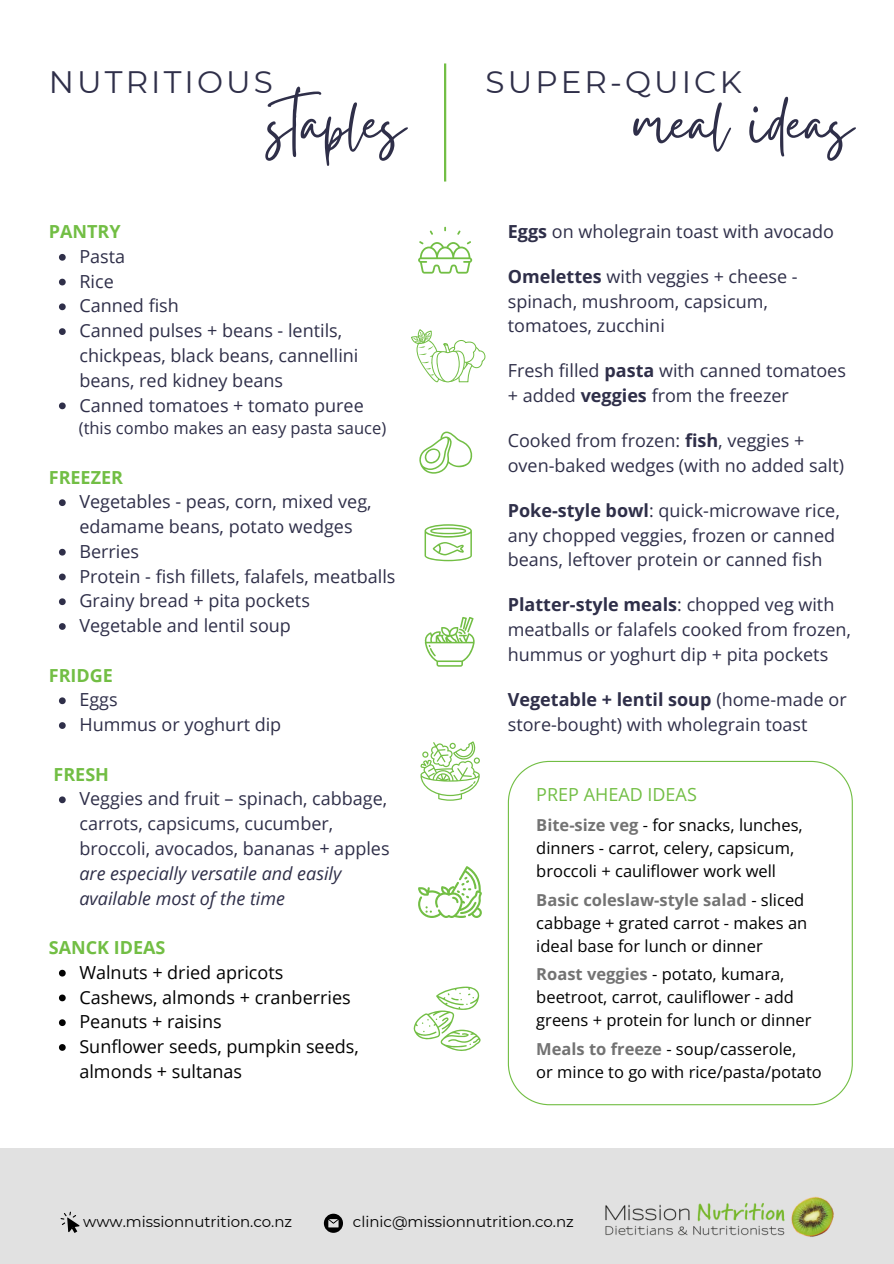
<style>
.page{position:relative;width:894px;height:1264px;background:#fff}
.page>*{position:absolute;margin:0;border:0;box-sizing:border-box;transform-origin:0 0}
.t1{font:83.1px "Gistesy";color:#2f2f49}
.t2{font:31.05px "Montserrat";letter-spacing:.1em;color:#2f2f49}
.t3{font:18px/24.8px "Open Sans";color:#2f2f49}
.t4{font:18px/24.8px "Open Sans";color:#020202}
.t5{font:700 18px "Open Sans";color:#72be44}
.t6{font:18px "Open Sans";color:#72be44}
.t7{font:16.5px/22.8px "Open Sans";color:#000}
.t8{font:16.5px "Open Sans";color:#2f2f49}
.t9{font:15px "Montserrat";color:#000}
.s1{font-style:italic}
.s2{font-weight:700}
.s3{font-weight:700;color:#737373}
</style>
<div class="page">
<hr style="left:444px;top:63px;width:2px;height:118px;background:#72be44">
<svg style="left:418px;top:227px;width:54px;height:46px"></svg>
<svg style="left:411px;top:329px;width:74px;height:53px"></svg>
<svg style="left:424px;top:524px;width:48px;height:37px"></svg>
<svg style="left:419px;top:431px;width:53px;height:42px"></svg>
<svg style="left:418px;top:866px;width:64px;height:51px"></svg>
<svg style="left:424px;top:617px;width:50px;height:49px"></svg>
<svg style="left:420px;top:741px;width:60px;height:59px"></svg>
<svg style="left:413px;top:986px;width:67px;height:65px"></svg>
<svg style="left:507px;top:761px;width:345px;height:344px"></svg>
<svg style="left:59px;top:254px;width:7px;height:7px"></svg>
<svg style="left:59px;top:279px;width:7px;height:6px"></svg>
<svg style="left:59px;top:303px;width:7px;height:7px"></svg>
<svg style="left:59px;top:328px;width:7px;height:7px"></svg>
<svg style="left:59px;top:402px;width:7px;height:7px"></svg>
<svg style="left:59px;top:499px;width:7px;height:7px"></svg>
<svg style="left:59px;top:549px;width:7px;height:6px"></svg>
<svg style="left:59px;top:573px;width:7px;height:7px"></svg>
<svg style="left:59px;top:598px;width:7px;height:7px"></svg>
<svg style="left:59px;top:623px;width:7px;height:7px"></svg>
<svg style="left:59px;top:697px;width:7px;height:7px"></svg>
<svg style="left:59px;top:722px;width:7px;height:7px"></svg>
<svg style="left:59px;top:796px;width:7px;height:7px"></svg>
<svg style="left:59px;top:969px;width:7px;height:7px"></svg>
<svg style="left:59px;top:994px;width:7px;height:7px"></svg>
<svg style="left:59px;top:1019px;width:7px;height:7px"></svg>
<svg style="left:59px;top:1044px;width:7px;height:6px"></svg>
<div style="left:0;top:1148px;width:893px;height:115px;background:#e1e1e1"></div>
<img style="left:605px;top:1196px;width:229px;height:41px">
<svg style="left:324px;top:1213px;width:19px;height:19px"></svg>
<svg style="left:61px;top:1211px;width:19px;height:21px"></svg>
<h2 class="t2" style="left:49px;top:63px;width:225px">NUTRITIOUS</h2>
<h1 class="t2" style="left:485px;top:63px;width:258px">SUPER-QUICK</h1>
<h1 class="t1" style="left:267px;top:65px;width:139px">staples</h1>
<h2 class="t1" style="left:631px;top:65px;width:222px">meal ideas</h2>
<h3 class="t5" style="left:49px;top:219px;width:73px">PANTRY</h3>
<p class="t3" style="left:79px;top:243px;width:47px">Pasta</p>
<p class="t3" style="left:79px;top:268px;width:36px">Rice</p>
<p class="t3" style="left:79px;top:293px;width:101px">Canned fish</p>
<p class="t3" style="left:79px;top:318px;width:280px">Canned pulses + beans - lentils, chickpeas, black beans, cannellini beans, red kidney beans</p>
<p class="t3" style="left:79px;top:392px;width:286px">Canned tomatoes + tomato puree</p>
<h5 class="t8" style="left:79px;top:416px;width:309px">(this combo makes an easy pasta sauce)</h5>
<h3 class="t5" style="left:49px;top:464px;width:76px">FREEZER</h3>
<p class="t3" style="left:79px;top:489px;width:293px">Vegetables - peas, corn, mixed veg, edamame beans, potato wedges</p>
<p class="t3" style="left:79px;top:538px;width:61px">Berries</p>
<p class="t3" style="left:79px;top:563px;width:317px">Protein - fish fillets, falafels, meatballs</p>
<p class="t3" style="left:79px;top:588px;width:232px">Grainy bread + pita pockets</p>
<p class="t3" style="left:79px;top:612px;width:213px">Vegetable and lentil soup</p>
<h3 class="t5" style="left:49px;top:662px;width:66px">FRIDGE</h3>
<p class="t3" style="left:79px;top:687px;width:40px">Eggs</p>
<p class="t3" style="left:79px;top:711px;width:203px">Hummus or yoghurt dip</p>
<h3 class="t5" style="left:53px;top:761px;width:57px">FRESH</h3>
<p class="t3" style="left:79px;top:786px;width:311px">Veggies and fruit – spinach, cabbage, carrots, capsicums, cucumber, broccoli, avocados, bananas + apples <span class="s1">are especially versatile and easily available most of the time</span></p>
<h3 class="t5" style="left:49px;top:934px;width:118px">SANCK IDEAS</h3>
<p class="t4" style="left:79px;top:959px;width:205px">Walnuts + dried apricots</p>
<p class="t4" style="left:79px;top:984px;width:273px">Cashews, almonds + cranberries</p>
<p class="t4" style="left:79px;top:1008px;width:144px">Peanuts + raisins</p>
<p class="t4" style="left:79px;top:1033px;width:281px">Sunflower seeds, pumpkin seeds, almonds + sultanas</p>
<p class="t3" style="left:507px;top:218px;width:327px"><span class="s2">Eggs</span> on wholegrain toast with avocado</p>
<p class="t3" style="left:507px;top:263px;width:291px"><span class="s2">Omelettes</span> with veggies + cheese - spinach, mushroom, capsicum, tomatoes, zucchini</p>
<p class="t3" style="left:507px;top:358px;width:339px">Fresh filled <span class="s2">pasta</span> with canned tomatoes + added <span class="s2">veggies</span> from the freezer</p>
<p class="t3" style="left:507px;top:428px;width:337px">Cooked from frozen: <span class="s2">fish</span>, veggies + oven-baked wedges (with no added salt)</p>
<p class="t3" style="left:507px;top:497px;width:333px"><span class="s2">Poke-style bowl</span>: quick-microwave rice, any chopped veggies, frozen or canned beans, leftover protein or canned fish</p>
<p class="t3" style="left:507px;top:592px;width:345px"><span class="s2">Platter-style meals</span>: chopped veg with meatballs or falafels cooked from frozen, hummus or yoghurt dip + pita pockets</p>
<p class="t3" style="left:507px;top:686px;width:340px"><span class="s2">Vegetable + lentil soup</span> (home-made or store-bought) with wholegrain toast</p>
<p class="t6" style="left:536px;top:782px;width:162px">PREP AHEAD IDEAS</p>
<h5 class="t7" style="left:536px;top:813px;width:268px"><span class="s3">Bite-size veg</span> - for snacks, lunches, dinners - carrot, celery, capsicum, broccoli + cauliflower work well</h5>
<h5 class="t7" style="left:536px;top:888px;width:272px"><span class="s3">Basic coleslaw-style salad</span> - sliced cabbage + grated carrot - makes an ideal base for lunch or dinner</h5>
<h5 class="t7" style="left:536px;top:962px;width:277px"><span class="s3">Roast veggies</span> - potato, kumara, beetroot, carrot, cauliflower - add greens + protein for lunch or dinner</h5>
<h5 class="t7" style="left:536px;top:1037px;width:287px"><span class="s3">Meals to freeze</span> - soup/casserole,<br>or mince to go with rice/pasta/potato</h5>
<h5 class="t9" style="left:83px;top:1212px;width:210px">www.missionnutrition.co.nz</h5>
<p class="t9" style="left:353px;top:1212px;width:222px">clinic@missionnutrition.co.nz</p>
</div>
